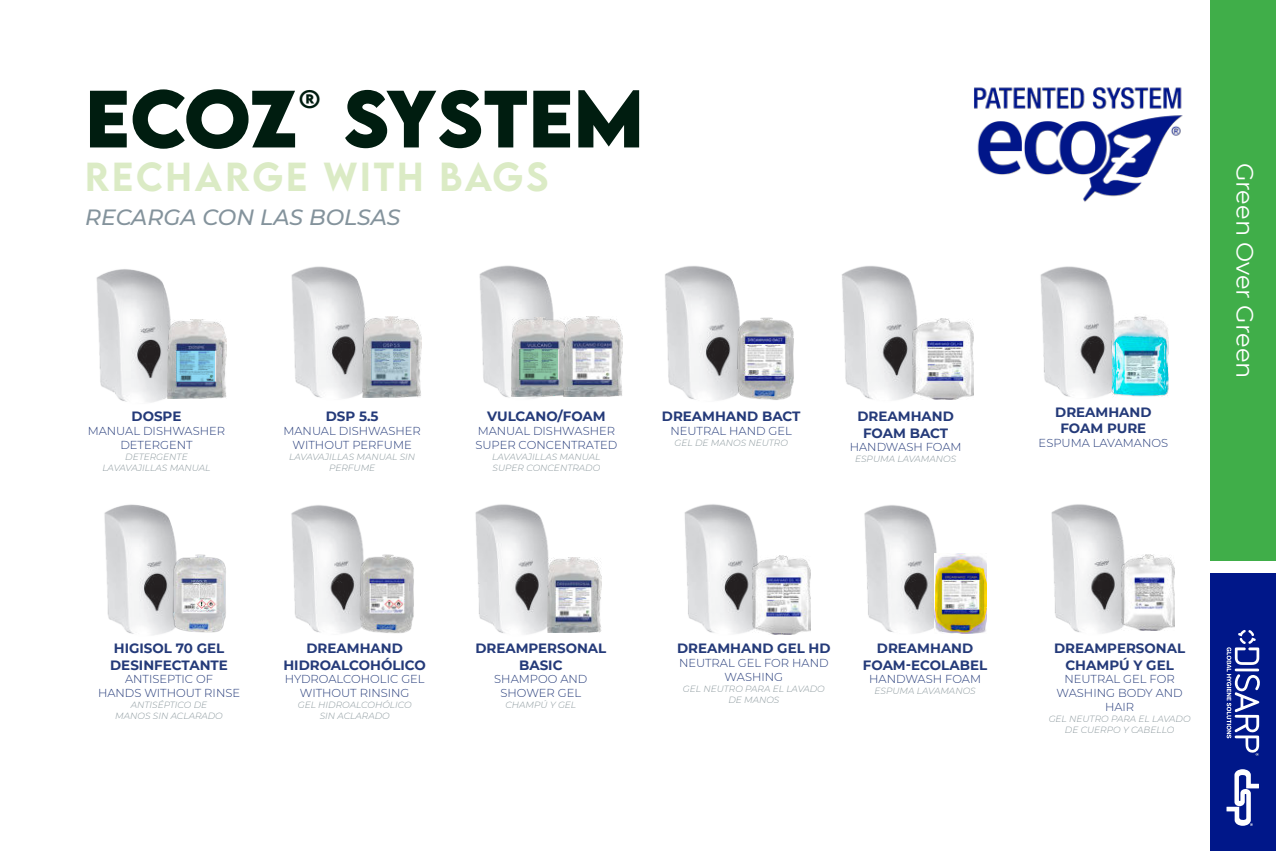
<style>
.page{position:relative;width:1276px;height:851px;background:#fff}
.page>*{position:absolute;margin:0;border:0;box-sizing:border-box;transform-origin:0 0}
.t1{font:700 72px "LEMONMILK";color:#001d10}
.t2{font:500 36px "LEMONMILK";letter-spacing:.075em;color:#dbebc5}
.t3{font:24px "Montserrat";color:#fff}
.t4{font:italic 500 22px "Montserrat";color:#84939c}
.t5{font:700 13.4px/16.2px "Montserrat";color:#243a79;text-align:center}
.t6{font:300 11.6px/13.8px "Montserrat";color:#243a79;text-align:center}
.t7{font:italic 300 9px/10.8px "Montserrat";color:#8a979c;text-align:center}
</style>
<div class="page">
<div style="left:1210px;top:573px;width:66px;height:277px;background:#001789"></div>
<svg style="left:1226px;top:630px;width:34px;height:125px"></svg>
<svg style="left:1226px;top:769px;width:33px;height:56px"></svg>
<div style="left:1210px;top:0;width:66px;height:560px;background:#40ae49"></div>
<img style="left:974px;top:87px;width:209px;height:115px">
<img style="left:96px;top:269px;width:75px;height:134px">
<img style="left:167px;top:319px;width:59px;height:80px">
<svg style="left:176px;top:351px;width:39px;height:31px"></svg>
<img style="left:291px;top:266px;width:92px;height:133px">
<img style="left:362px;top:317px;width:59px;height:80px">
<svg style="left:371px;top:348px;width:39px;height:32px"></svg>
<img style="left:479px;top:265px;width:93px;height:134px">
<img style="left:511px;top:317px;width:52px;height:79px">
<svg style="left:520px;top:349px;width:38px;height:30px"></svg>
<img style="left:563px;top:317px;width:59px;height:79px">
<img style="left:665px;top:266px;width:75px;height:135px">
<img style="left:735px;top:315px;width:59px;height:86px">
<img style="left:842px;top:266px;width:93px;height:134px">
<img style="left:913px;top:318px;width:61px;height:81px">
<img style="left:1040px;top:266px;width:74px;height:132px">
<img style="left:1112px;top:313px;width:56px;height:85px">
<img style="left:104px;top:504px;width:72px;height:131px">
<img style="left:168px;top:550px;width:58px;height:85px">
<img style="left:291px;top:505px;width:73px;height:129px">
<img style="left:359px;top:552px;width:55px;height:82px">
<img style="left:475px;top:504px;width:91px;height:131px">
<img style="left:548px;top:557px;width:53px;height:75px">
<img style="left:684px;top:504px;width:91px;height:131px">
<img style="left:752px;top:555px;width:58px;height:79px">
<img style="left:864px;top:505px;width:90px;height:129px">
<img style="left:934px;top:553px;width:53px;height:80px">
<img style="left:1051px;top:504px;width:91px;height:130px">
<img style="left:1121px;top:554px;width:53px;height:76px">
<h1 class="t1" style="left:85px;top:80px;width:560px">ECOZ<sup>®</sup> SYSTEM</h1>
<h2 class="t2" style="left:85px;top:154px;width:465px">RECHARGE WiTH BAGS</h2>
<h3 class="t4" style="left:85px;top:205px;width:317px">RECARGA CON LAS BOLSAS</h3>
<p class="t5" style="left:132px;top:408px;width:51px">DOSPE</p>
<p class="t6" style="left:88px;top:424px;width:139px">MANUAL DISHWASHER<br>DETERGENT</p>
<p class="t7" style="left:102px;top:451px;width:110px">DETERGENTE<br>LAVAVAJILLAS MANUAL</p>
<p class="t5" style="left:326px;top:408px;width:54px">DSP 5.5</p>
<p class="t6" style="left:283px;top:424px;width:139px">MANUAL DISHWASHER<br>WITHOUT PERFUME</p>
<p class="t7" style="left:289px;top:451px;width:127px">LAVAVAJILLAS MANUAL SIN<br>PERFUME</p>
<p class="t5" style="left:487px;top:408px;width:120px">VULCANO/FOAM</p>
<p class="t6" style="left:475px;top:424px;width:143px;text-align:left">MANUAL DISHWASHER<br>SUPER CONCENTRATED</p>
<p class="t7" style="left:492px;top:451px;width:110px;text-align:left">LAVAVAJILLAS MANUAL<br>SUPER CONCENTRADO</p>
<p class="t5" style="left:662px;top:408px;width:140px">DREAMHAND BACT</p>
<p class="t6" style="left:670px;top:424px;width:123px">NEUTRAL HAND GEL</p>
<p class="t7" style="left:674px;top:437px;width:115px">GEL DE MANOS NEUTRO</p>
<p class="t5" style="left:857px;top:408px;width:98px">DREAMHAND<br>FOAM BACT</p>
<p class="t6" style="left:849px;top:440px;width:113px">HANDWASH FOAM</p>
<p class="t7" style="left:855px;top:453px;width:103px">ESPUMA LAVAMANOS</p>
<p class="t5" style="left:1055px;top:404px;width:98px">DREAMHAND<br>FOAM PURE</p>
<p class="t6" style="left:1038px;top:435px;width:131px">ESPUMA LAVAMANOS</p>
<h3 class="t3" style="left:1259px;top:162px;width:217px;rotate:90deg">Green Over Green</h3>
<p class="t5" style="left:110px;top:639px;width:119px;text-align:left">HIGISOL 70 GEL<br>DESINFECTANTE</p>
<p class="t6" style="left:98px;top:672px;width:144px">ANTISEPTIC OF<br>HANDS WITHOUT RINSE</p>
<p class="t7" style="left:115px;top:699px;width:109px">ANTISÉPTICO DE<br>MANOS SIN ACLARADO</p>
<p class="t5" style="left:283px;top:640px;width:144px">DREAMHAND<br>HIDROALCOHÓLICO</p>
<p class="t6" style="left:285px;top:672px;width:141px">HYDROALCOHOLIC GEL<br>WITHOUT RINSING</p>
<p class="t7" style="left:298px;top:699px;width:115px">GEL HIDROALCOHÓLICO<br>SIN ACLARADO</p>
<p class="t5" style="left:475px;top:640px;width:133px">DREAMPERSONAL<br>BASIC</p>
<p class="t6" style="left:494px;top:672px;width:95px">SHAMPOO AND<br>SHOWER GEL</p>
<p class="t7" style="left:505px;top:699px;width:72px">CHAMPÚ Y GEL</p>
<p class="t5" style="left:677px;top:640px;width:155px">DREAMHAND GEL HD</p>
<p class="t6" style="left:679px;top:656px;width:151px">NEUTRAL GEL FOR HAND<br>WASHING</p>
<p class="t7" style="left:683px;top:683px;width:143px">GEL NEUTRO PARA EL LAVADO<br>DE MANOS</p>
<p class="t5" style="left:863px;top:640px;width:126px">DREAMHAND<br>FOAM-ECOLABEL</p>
<p class="t6" style="left:869px;top:672px;width:113px">HANDWASH FOAM</p>
<p class="t7" style="left:874px;top:685px;width:103px">ESPUMA LAVAMANOS</p>
<p class="t5" style="left:1054px;top:640px;width:133px">DREAMPERSONAL<br>CHAMPÚ Y GEL</p>
<p class="t6" style="left:1056px;top:672px;width:128px">NEUTRAL GEL FOR<br>WASHING BODY AND<br>HAIR</p>
<p class="t7" style="left:1048px;top:713px;width:143px">GEL NEUTRO PARA EL LAVADO<br>DE CUERPO Y CABELLO</p>
</div>
